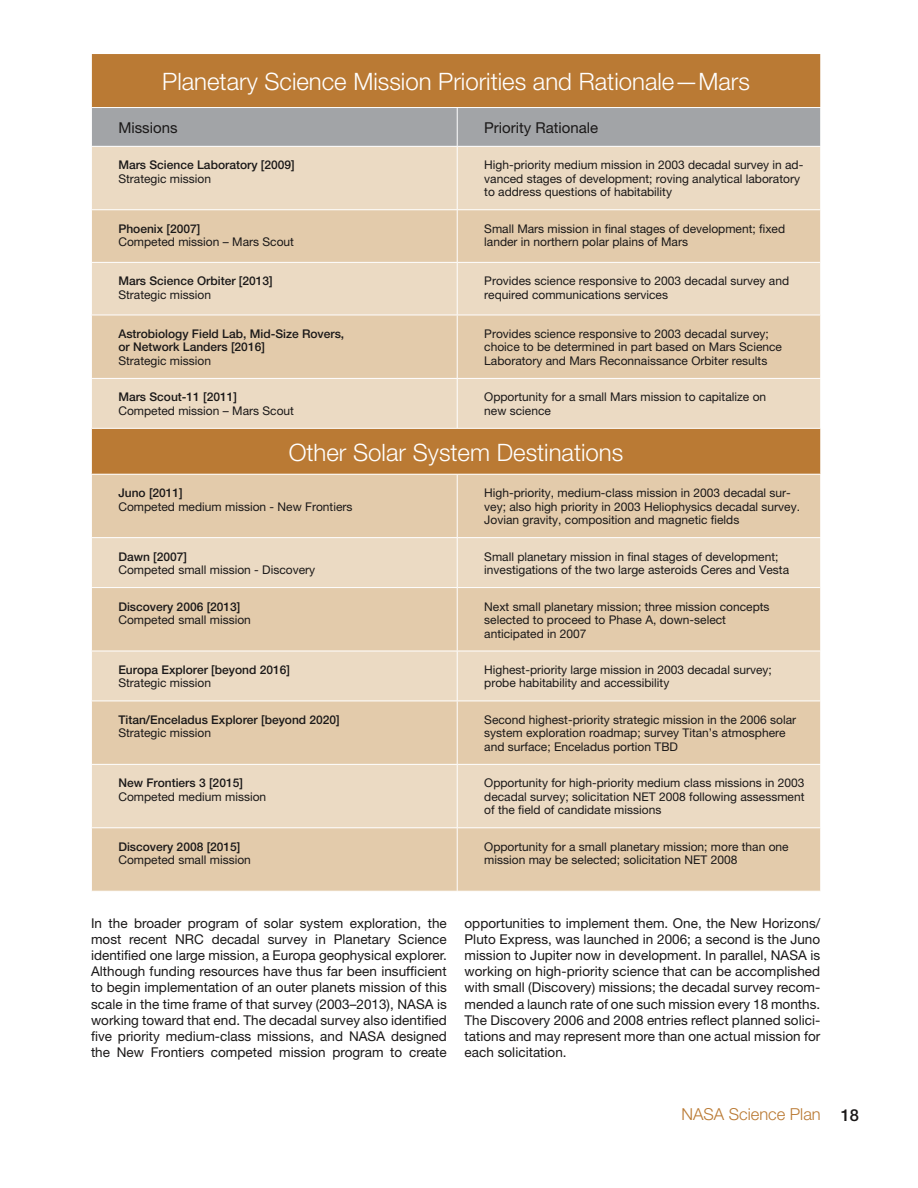
<style>
.page{position:relative;width:918px;height:1188px;background:#fff}
.page>*{position:absolute;margin:0;border:0;box-sizing:border-box;transform-origin:0 0}
.t1{font:300 24px "Helvetica Neue";color:#fff}
.t2{font:300 16.5px "Helvetica Neue";color:#ba7a34}
.t3{font:15px "Helvetica Neue";color:#1a1818}
.t4{font:13.5px/16.2px "Helvetica Neue";letter-spacing:.005em;color:#1a1818;text-align:justify}
.t5{font:12px/13.5px "Helvetica Neue";color:#1a1818}
.t6{font:500 12px/13.5px "Helvetica Neue";color:#1a1818}
.s1{font-weight:400}
.s2{font-weight:500}
.s3{font-weight:500;color:#1a1818}
</style>
<div class="page">
<div style="left:91px;top:54px;width:730px;height:54px;background:#ba7a34"></div>
<hr style="left:91px;top:54px;width:1px;height:53px;background:#fff">
<hr style="left:820px;top:54px;width:1px;height:53px;background:#fff">
<div style="left:91px;top:428px;width:730px;height:46px;background:#ba7a34"></div>
<div style="left:92px;top:108px;width:728px;height:38px;background:#a2a4a7"></div>
<div style="left:92px;top:147px;width:728px;height:62px;background:#ebdac3"></div>
<div style="left:92px;top:379px;width:728px;height:49px;background:#ebdac3"></div>
<div style="left:92px;top:538px;width:728px;height:49px;background:#ebdac3"></div>
<div style="left:92px;top:652px;width:728px;height:49px;background:#ebdac3"></div>
<div style="left:92px;top:765px;width:728px;height:62px;background:#ebdac3"></div>
<svg style="left:92px;top:210px;width:728px;height:105px;background:#e7d2b7"></svg>
<div style="left:92px;top:316px;width:728px;height:62px;background:#e3cbab"></div>
<div style="left:92px;top:475px;width:728px;height:62px;background:#e3cbab"></div>
<div style="left:92px;top:588px;width:728px;height:63px;background:#e3cbab"></div>
<div style="left:92px;top:702px;width:728px;height:62px;background:#e3cbab"></div>
<div style="left:92px;top:828px;width:728px;height:63px;background:#e3cbab"></div>
<hr style="left:457px;top:108px;width:1px;height:38px;background:#fff">
<hr style="left:91px;top:107px;width:730px;height:1px;background:#fff">
<hr style="left:91px;top:429px;width:1px;height:45px;background:#fff">
<hr style="left:820px;top:429px;width:1px;height:45px;background:#fff">
<hr style="left:457px;top:147px;width:1px;height:62px;background:#fff">
<hr style="left:457px;top:210px;width:1px;height:52px;background:#fff">
<hr style="left:91px;top:262px;width:367px;height:1px;background:#fff">
<hr style="left:457px;top:263px;width:1px;height:52px;background:#fff">
<hr style="left:457px;top:315px;width:1px;height:63px;background:#fff">
<hr style="left:457px;top:379px;width:1px;height:49px;background:#fff">
<hr style="left:91px;top:428px;width:730px;height:1px;background:#fff">
<hr style="left:457px;top:475px;width:1px;height:62px;background:#fff">
<hr style="left:457px;top:538px;width:1px;height:49px;background:#fff">
<hr style="left:457px;top:588px;width:1px;height:63px;background:#fff">
<hr style="left:457px;top:651px;width:1px;height:50px;background:#fff">
<hr style="left:457px;top:701px;width:1px;height:63px;background:#fff">
<hr style="left:457px;top:765px;width:1px;height:62px;background:#fff">
<hr style="left:457px;top:828px;width:1px;height:63px;background:#fff">
<hr style="left:458px;top:262px;width:362px;height:1px;background:#fff">
<p class="t1" style="left:162px;top:67px;width:589px">Planetary Science Mission Priorities and Rationale—Mars</p>
<p class="t3" style="left:118px;top:119px;width:61px">Missions</p>
<p class="t3" style="left:484px;top:119px;width:116px">Priority Rationale</p>
<p class="t6" style="left:118px;top:158px;width:178px">Mars Science Laboratory [2009]<br><span class="s1">Strategic mission</span></p>
<p class="t5" style="left:484px;top:158px;width:321px">High-priority medium mission in 2003 decadal survey in ad&shy;vanced stages of development; roving analytical laboratory to address questions of habitability</p>
<p class="t5" style="left:118px;top:222px;width:177px"><span class="s2">Phoenix [2007]<br></span>Competed mission – Mars Scout</p>
<p class="t5" style="left:484px;top:222px;width:302px">Small Mars mission in final stages of development; fixed lander in northern polar plains of Mars</p>
<p class="t6" style="left:118px;top:274px;width:156px">Mars Science Orbiter [2013]<br><span class="s1">Strategic mission</span></p>
<p class="t5" style="left:484px;top:274px;width:306px">Provides science responsive to 2003 decadal survey and required communications services</p>
<p class="t6" style="left:118px;top:327px;width:227px">Astrobiology Field Lab, Mid-Size Rovers, or Network Landers [2016]<br><span class="s1">Strategic mission</span></p>
<p class="t5" style="left:484px;top:327px;width:299px">Provides science responsive to 2003 decadal survey; choice to be determined in part based on Mars Science<br>Laboratory and Mars Reconnaissance Orbiter results</p>
<p class="t5" style="left:118px;top:390px;width:177px"><span class="s2">Mars Scout-11 [2011]<br></span>Competed mission – Mars Scout</p>
<p class="t5" style="left:484px;top:390px;width:284px">Opportunity for a small Mars mission to capitalize on new science</p>
<p class="t1" style="left:289px;top:437px;width:336px">Other Solar System Destinations</p>
<p class="t5" style="left:118px;top:486px;width:236px"><span class="s2">Juno [2011]<br></span>Competed medium mission - New Frontiers</p>
<p class="t5" style="left:484px;top:486px;width:317px">High-priority, medium-class mission in 2003 decadal sur&shy;vey; also high priority in 2003 Heliophysics decadal survey.<br>Jovian gravity, composition and magnetic fields</p>
<p class="t5" style="left:118px;top:549px;width:198px"><span class="s2">Dawn [2007]<br></span>Competed small mission - Discovery</p>
<p class="t5" style="left:484px;top:549px;width:306px">Small planetary mission in final stages of development; investigations of the two large asteroids Ceres and Vesta</p>
<p class="t5" style="left:118px;top:599px;width:134px"><span class="s2">Discovery 2006 [2013]<br></span>Competed small mission</p>
<p class="t5" style="left:484px;top:599px;width:287px">Next small planetary mission; three mission concepts selected to proceed to Phase A, down-select anticipated in 2007</p>
<p class="t6" style="left:118px;top:663px;width:173px">Europa Explorer [beyond 2016]<br><span class="s1">Strategic mission</span></p>
<p class="t5" style="left:484px;top:663px;width:289px">Highest-priority large mission in 2003 decadal survey; probe habitability and accessibility</p>
<p class="t6" style="left:118px;top:713px;width:223px">Titan/Enceladus Explorer [beyond 2020]<br><span class="s1">Strategic mission</span></p>
<p class="t5" style="left:484px;top:713px;width:314px">Second highest-priority strategic mission in the 2006 solar system exploration roadmap; survey Titan’s atmosphere and surface; Enceladus portion TBD</p>
<p class="t5" style="left:118px;top:776px;width:149px"><span class="s2">New Frontiers 3 [2015]<br></span>Competed medium mission</p>
<p class="t5" style="left:484px;top:776px;width:322px;text-align:justify">Opportunity for high-priority medium class missions in 2003 decadal survey; solicitation NET 2008 following assessment of the field of candidate missions</p>
<p class="t5" style="left:118px;top:839px;width:134px"><span class="s2">Discovery 2008 [2015]<br></span>Competed small mission</p>
<p class="t5" style="left:484px;top:840px;width:306px">Opportunity for a small planetary mission; more than one mission may be selected; solicitation NET 2008</p>
<p class="t4" style="left:91px;top:914px;width:357px">In the broader program of solar system exploration, the most recent NRC decadal survey in Planetary Science identified one large mission, a Europa geophysical explorer.<br>Although funding resources have thus far been insufficient to begin implementation of an outer planets mission of this scale in the time frame of that survey (2003–2013), NASA is working toward that end. The decadal survey also identified five priority medium-class missions, and NASA designed the New Frontiers competed mission program to create</p>
<p class="t4" style="left:465px;top:914px;width:357px">opportunities to implement them. One, the New Horizons/ Pluto Express, was launched in 2006; a second is the Juno mission to Jupiter now in development. In parallel, NASA is working on high-priority science that can be accomplished with small (Discovery) missions; the decadal survey recom&shy;mended a launch rate of one such mission every 18 months.<br>The Discovery 2006 and 2008 entries reflect planned solici&shy;tations and may represent more than one actual mission for each solicitation.</p>
<h2 class="t2" style="left:681px;top:1104px;width:179px">NASA Science Plan <span class="s3">18</span></h2>
</div>
